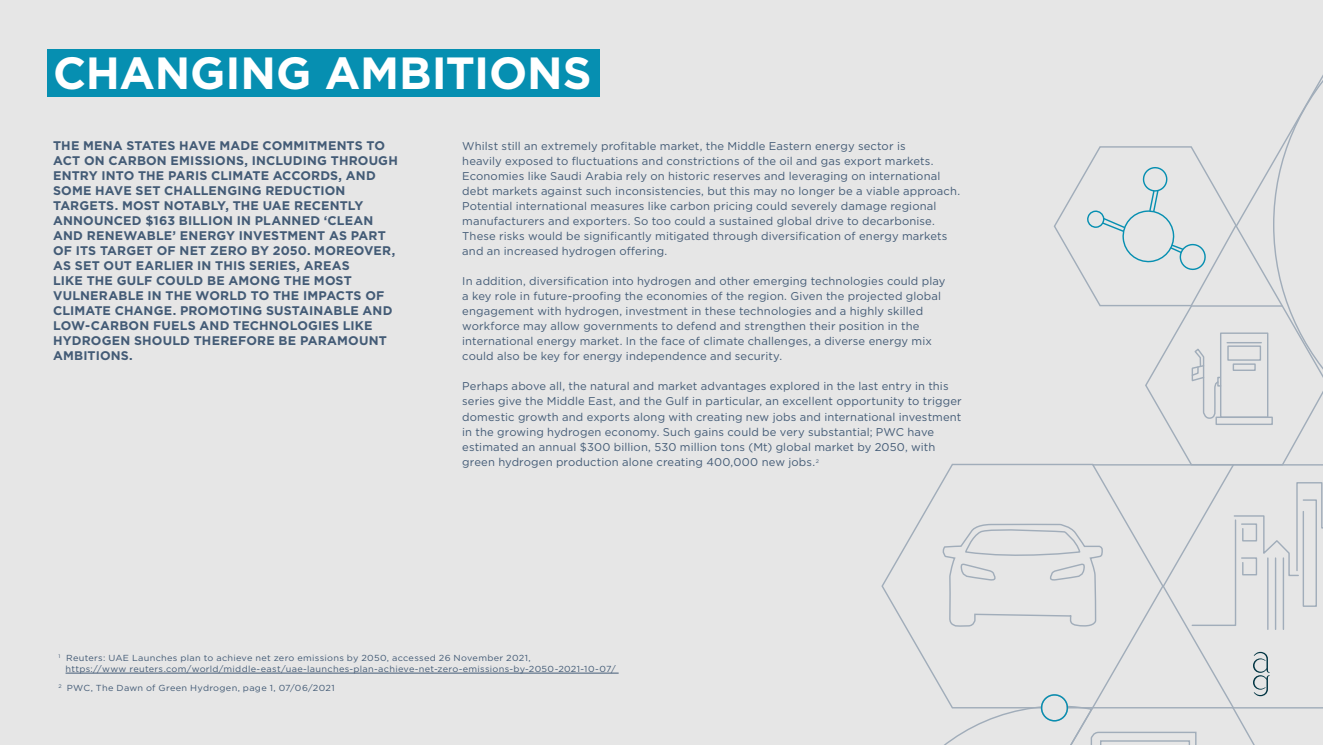
<style>
.page{position:relative;width:1323px;height:745px;background:#fff}
.page>*{position:absolute;margin:0;border:0;box-sizing:border-box;transform-origin:0 0}
.G_Section_heading{font:700 45px "Gotham";letter-spacing:-.005em;color:#fff}
.G_Paragraph{font:700 12.5px/15px "Gotham";letter-spacing:.015em;color:#435b76}
.G_Paragraph-2{font:11.25px/15px "Gotham";letter-spacing:.01em;color:#435b76}
.t1{font:8.75px/11.2px "Gotham";letter-spacing:.03em;color:#435b76;scale:1.05 1}
</style>
<div class="page">
<div style="left:0;top:0;width:1323px;height:744px;background:#e6e6e6"></div>
<div style="left:47px;top:49px;width:552px;height:48px;background:#068fb1"></div>
<hr style="left:66px;top:672px;width:553px;height:1px;background:#435b76">
<svg style="left:881px;top:463px;width:281px;height:188px"></svg>
<svg style="left:1162px;top:466px;width:122px;height:185px"></svg>
<svg style="left:941px;top:522px;width:162px;height:105px"></svg>
<svg style="left:1053px;top:75px;width:270px;height:391px"></svg>
<hr style="left:1267px;top:557px;width:1px;height:72px;background:#a1adba">
<hr style="left:1275px;top:557px;width:1px;height:72px;background:#a1adba">
<hr style="left:1283px;top:557px;width:1px;height:72px;background:#a1adba">
<svg style="left:1191px;top:481px;width:132px;height:145px"></svg>
<svg style="left:919px;top:651px;width:404px;height:93px"></svg>
<p class="G_Section_heading" style="left:53px;top:43px;width:540px">CHANGING AMBITIONS</p>
<p class="G_Paragraph" style="left:53px;top:138px;width:346px">THE MENA STATES HAVE MADE COMMITMENTS TO ACT ON CARBON EMISSIONS, INCLUDING THROUGH ENTRY INTO THE PARIS CLIMATE ACCORDS, AND SOME HAVE SET CHALLENGING REDUCTION TARGETS. MOST NOTABLY, THE UAE RECENTLY ANNOUNCED $163 BILLION IN PLANNED ‘CLEAN AND RENEWABLE’ ENERGY INVESTMENT AS PART OF ITS TARGET OF NET ZERO BY 2050. MOREOVER, AS SET OUT EARLIER IN THIS SERIES, AREAS<br>LIKE THE GULF COULD BE AMONG THE MOST VULNERABLE IN THE WORLD TO THE IMPACTS OF CLIMATE CHANGE. PROMOTING SUSTAINABLE AND LOW-CARBON FUELS AND TECHNOLOGIES LIKE HYDROGEN SHOULD THEREFORE BE PARAMOUNT AMBITIONS.</p>
<p class="G_Paragraph-2" style="left:462px;top:138px;width:499px">Whilst still an extremely profitable market, the Middle Eastern energy sector is<br>heavily exposed to fluctuations and constrictions of the oil and gas export markets.<br>Economies like Saudi Arabia rely on historic reserves and leveraging on international debt markets against such inconsistencies, but this may no longer be a viable approach.<br>Potential international measures like carbon pricing could severely damage regional manufacturers and exporters. So too could a sustained global drive to decarbonise.<br>These risks would be significantly mitigated through diversification of energy markets and an increased hydrogen offering.</p>
<p class="G_Paragraph-2" style="left:462px;top:273px;width:485px">In addition, diversification into hydrogen and other emerging technologies could play a key role in future-proofing the economies of the region. Given the projected global engagement with hydrogen, investment in these technologies and a highly skilled workforce may allow governments to defend and strengthen their position in the international energy market. In the face of climate challenges, a diverse energy mix could also be key for energy independence and security.</p>
<p class="G_Paragraph-2" style="left:462px;top:378px;width:501px">Perhaps above all, the natural and market advantages explored in the last entry in this series give the Middle East, and the Gulf in particular, an excellent opportunity to trigger domestic growth and exports along with creating new jobs and international investment in the growing hydrogen economy. Such gains could be very substantial; PWC have estimated an annual $300 billion, 530 million tons (Mt) global market by 2050, with green hydrogen production alone creating 400,000 new jobs.<sup>2</sup></p>
<p class="t1" style="left:66px;top:651px;width:525px;text-indent:-7px"><sup>1</sup> Reuters: UAE Launches plan to achieve net zero emissions by 2050, accessed 26 November 2021,<br>https://www reuters.com/world/middle-east/uae-launches-plan-achieve-net-zero-emissions-by-2050-2021-10-07/</p>
<p class="t1" style="left:58px;top:681px;width:265px"><sup>2</sup> PWC, The Dawn of Green Hydrogen, page 1, 07/06/2021</p>
</div>
